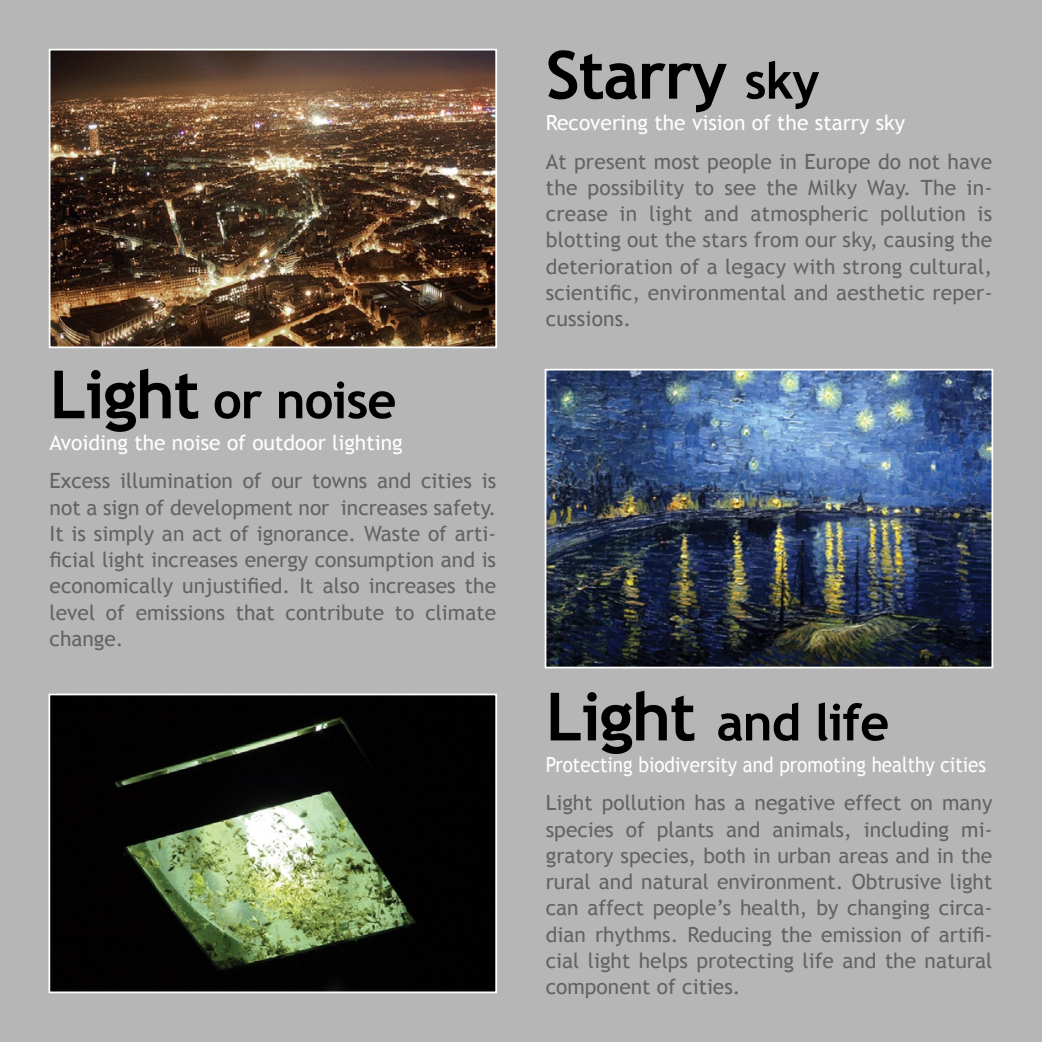
<style>
.page{position:relative;width:1042px;height:1042px;background:#b6b6b6}
.page>*{position:absolute;margin:0;border:0;box-sizing:border-box;transform-origin:0 0}
.txt1{font:700 66.5px "Trebuchet MS";letter-spacing:-.02em;color:#000}
.txt1-2{font:700 50.75px "Trebuchet MS";letter-spacing:-.02em;color:#000}
.txt3{font:21px/26.2px "Trebuchet MS";color:#636363;text-align:justify}
.txt2{font:21px "Trebuchet MS";color:#fff}
.txt2-2{font:21px "Trebuchet MS";color:#fff;scale:.9 1}
.s1{font-size:66.5px}
.s2{font-size:50.75px}
</style>
<div class="page">
<img style="left:52px;top:52px;width:442px;height:293px">
<div style="left:49px;top:49px;width:448px;height:299px;border:2px solid #fff"></div>
<img style="left:548px;top:372px;width:442px;height:293px">
<div style="left:545px;top:369px;width:448px;height:299px;border:2px solid #fff"></div>
<img style="left:51px;top:696px;width:443px;height:294px">
<div style="left:48px;top:693px;width:449px;height:300px;border:2px solid #fff"></div>
<p class="txt1-2" style="left:50px;top:368px;width:348px"><span class="s1">Light</span> or noise</p>
<p class="txt2" style="left:50px;top:430px;width:355px">Avoiding the noise of outdoor lighting</p>
<p class="txt3" style="left:50px;top:468px;width:448px">Excess illumination of our towns and cities is not a sign of development nor increases safety.<br>It is simply an act of ignorance. Waste of arti&shy;ficial light increases energy consumption and is economically unjustified. It also increases the level of emissions that contribute to climate change.</p>
<p class="txt1" style="left:546px;top:33px;width:275px">Starry <span class="s2">sky</span></p>
<p class="txt2" style="left:546px;top:110px;width:361px">Recovering the vision of the starry sky</p>
<p class="txt3" style="left:546px;top:148px;width:448px">At present most people in Europe do not have the possibility to see the Milky Way. The in&shy;crease in light and atmospheric pollution is blotting out the stars from our sky, causing the deterioration of a legacy with strong cultural, scientific, environmental and aesthetic reper&shy;cussions.</p>
<p class="txt1-2" style="left:546px;top:690px;width:345px"><span class="s1">Light</span> and life</p>
<p class="txt2-2" style="left:546px;top:752px;width:491px">Protecting biodiversity and promoting healthy cities</p>
<p class="txt3" style="left:546px;top:790px;width:448px">Light pollution has a negative effect on many species of plants and animals, including mi&shy;gratory species, both in urban areas and in the rural and natural environment. Obtrusive light can affect people’s health, by changing circa&shy;dian rhythms. Reducing the emission of artifi&shy;cial light helps protecting life and the natural component of cities.</p>
</div>
